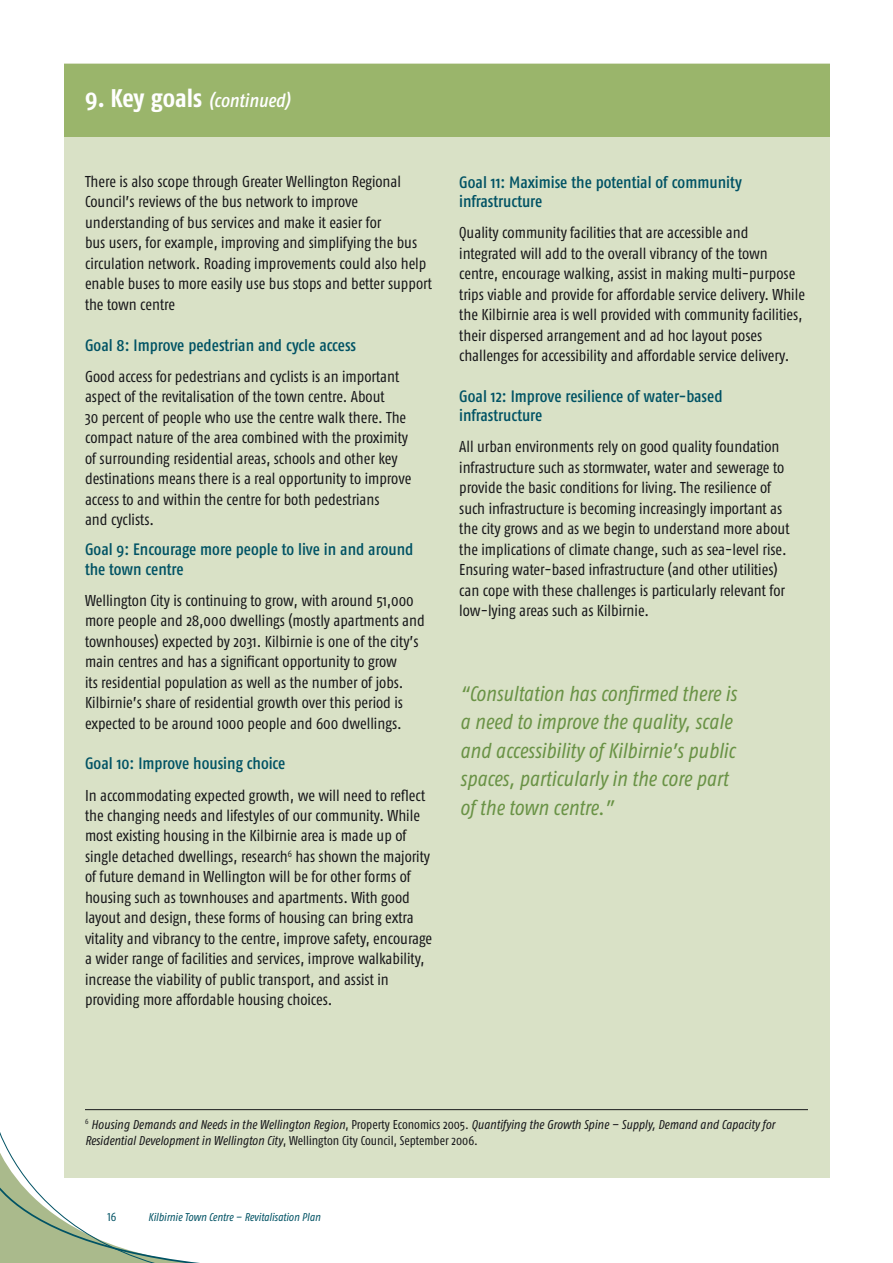
<style>
.page{position:relative;width:893px;height:1263px;background:#fff}
.page>*{position:absolute;margin:0;border:0;box-sizing:border-box;transform-origin:0 0}
.t1{font:italic 21px/28.5px "Fago Co";color:#699245}
.t2{font:italic 18.75px "Fago Co Med";color:#fff}
.t3{font:16.5px/19.5px "Fago Co Med";color:#005264}
.t4{font:15.75px/20.5px "Fago Co";color:#161619}
.t5{font:italic 12.75px/16.5px "Fago Co";color:#161619}
.t6{font:12px "Fago Co Regular Lf";color:#005264}
.t7{font:italic 11.25px "Fago Co";color:#005264}
.s1{font-family:"Fago Co";font-weight:700;font-style:normal;font-size:25.5px}
.s2{font-style:normal}
</style>
<div class="page">
<svg style="left:0;top:1134px;width:200px;height:129px"></svg>
<div style="left:64px;top:64px;width:765px;height:1114px;background:#d9e1c6"></div>
<div style="left:64px;top:64px;width:765px;height:72px;background:#9ab56b"></div>
<hr style="left:85px;top:1109px;width:723px;height:1px;background:#161619">
<p class="t2" style="left:85px;top:94px;width:207px"><span class="s1">9. Key goals</span> (continued)</p>
<p class="t4" style="left:85px;top:172px;width:349px">There is also scope through Greater Wellington Regional Council’s reviews of the bus network to improve understanding of bus services and make it easier for<br>bus users, for example, improving and simplifying the bus circulation network. Roading improvements could also help enable buses to more easily use bus stops and better support the town centre</p>
<p class="t3" style="left:85px;top:336px;width:273px">Goal 8: Improve pedestrian and cycle access</p>
<p class="t4" style="left:85px;top:367px;width:328px">Good access for pedestrians and cyclists is an important aspect of the revitalisation of the town centre. About<br>30 percent of people who use the centre walk there. The compact nature of the area combined with the proximity of surrounding residential areas, schools and other key destinations means there is a real opportunity to improve access to and within the centre for both pedestrians<br>and cyclists.</p>
<p class="t3" style="left:85px;top:541px;width:330px">Goal 9: Encourage more people to live in and around the town centre</p>
<p class="t4" style="left:85px;top:591px;width:341px">Wellington City is continuing to grow, with around 51,000 more people and 28,000 dwellings (mostly apartments and townhouses) expected by 2031. Kilbirnie is one of the city’s main centres and has a significant opportunity to grow<br>its residential population as well as the number of jobs.<br>Kilbirnie’s share of residential growth over this period is expected to be around 1000 people and 600 dwellings.</p>
<p class="t3" style="left:85px;top:755px;width:202px">Goal 10: Improve housing choice</p>
<p class="t4" style="left:85px;top:786px;width:349px">In accommodating expected growth, we will need to reflect the changing needs and lifestyles of our community. While most existing housing in the Kilbirnie area is made up of single detached dwellings, research<sup>6</sup> has shown the majority of future demand in Wellington will be for other forms of housing such as townhouses and apartments. With good layout and design, these forms of housing can bring extra vitality and vibrancy to the centre, improve safety, encourage a wider range of facilities and services, improve walkability, increase the viability of public transport, and assist in providing more affordable housing choices.</p>
<p class="t3" style="left:459px;top:173px;width:284px">Goal 11: Maximise the potential of community infrastructure</p>
<p class="t4" style="left:459px;top:224px;width:347px">Quality community facilities that are accessible and integrated will add to the overall vibrancy of the town centre, encourage walking, assist in making multi-purpose trips viable and provide for affordable service delivery. While the Kilbirnie area is well provided with community facilities, their dispersed arrangement and ad hoc layout poses challenges for accessibility and affordable service delivery.</p>
<p class="t3" style="left:459px;top:388px;width:265px">Goal 12: Improve resilience of water-based infrastructure</p>
<p class="t4" style="left:459px;top:438px;width:332px">All urban environments rely on good quality foundation infrastructure such as stormwater, water and sewerage to provide the basic conditions for living. The resilience of such infrastructure is becoming increasingly important as the city grows and as we begin to understand more about the implications of climate change, such as sea-level rise.<br>Ensuring water-based infrastructure (and other utilities) can cope with these challenges is particularly relevant for low-lying areas such as Kilbirnie.</p>
<h1 class="t1" style="left:460px;top:681px;width:278px">“Consultation has confirmed there is a need to improve the quality, scale and accessibility of Kilbirnie’s public spaces, particularly in the core part of the town centre.”</h1>
<p class="t5" style="left:85px;top:1117px;width:691px"><sup>6</sup> Housing Demands and Needs in the Wellington Region<span class="s2">, Property Economics 2005.</span> Quantifying the Growth Spine – Supply, Demand and Capacity for<br>Residential Development in Wellington City<span class="s2">, Wellington City Council, September 2006.</span></p>
<p class="t6" style="left:108px;top:1211px;width:10px">16</p>
<p class="t7" style="left:148px;top:1213px;width:174px">Kilbirnie Town Centre – Revitalisation Plan</p>
</div>
